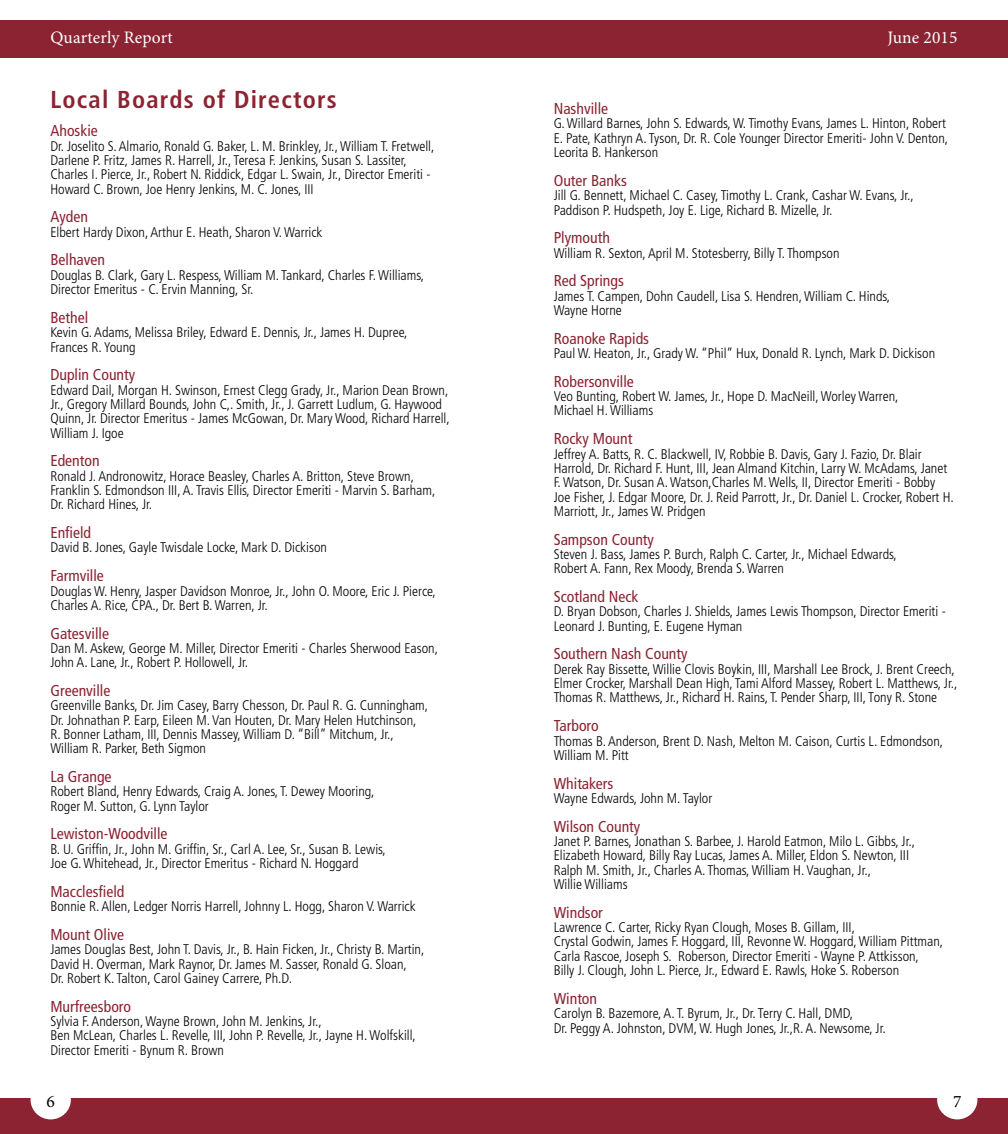
<style>
.page{position:relative;width:1008px;height:1134px;background:#fff}
.page>*{position:absolute;margin:0;border:0;box-sizing:border-box;transform-origin:0 0}
.t1{font:700 condensed 24.5px "Frutiger LT Std";letter-spacing:.05em;color:#8b2332}
.t2{font:17.5px "Minion Pro";letter-spacing:.01em;color:#fff}
.t3{font:17.5px "Minion Pro";color:#000}
.t4{font:condensed 15.75px "Frutiger LT Std";color:#8b2332}
.t5{font:300 condensed 14px/14.3px "Frutiger LT Std";color:#000}
</style>
<div class="page">
<div style="left:0;top:20px;width:1008px;height:37px;background:#8b2332"></div>
<div style="left:0;top:1099px;width:1008px;height:35px;background:#8b2332"></div>
<div style="left:31px;top:1080px;width:40px;height:39px;background:#fff;border-radius:50%"></div>
<div style="left:937px;top:1080px;width:40px;height:39px;background:#fff;border-radius:50%"></div>
<p class="t2" style="left:50px;top:26px;width:124px">Quarterly Report</p>
<p class="t2" style="left:887px;top:26px;width:72px">June 2015</p>
<h1 class="t1" style="left:50px;top:85px;width:288px">Local Boards of Directors</h1>
<p class="t4" style="left:50px;top:122px;width:49px">Ahoskie</p>
<p class="t5" style="left:50px;top:139px;width:386px">Dr. Joselito S. Almario, Ronald G. Baker, L. M. Brinkley, Jr., William T. Fretwell, Darlene P. Fritz, James R. Harrell, Jr., Teresa F. Jenkins, Susan S. Lassiter, Charles I. Pierce, Jr., Robert N. Riddick, Edgar L. Swain, Jr., Director Emeriti - Howard C. Brown, Joe Henry Jenkins, M. C. Jones, III</p>
<p class="t4" style="left:50px;top:208px;width:39px">Ayden</p>
<p class="t5" style="left:50px;top:225px;width:274px">Elbert Hardy Dixon, Arthur E. Heath, Sharon V. Warrick</p>
<p class="t4" style="left:50px;top:251px;width:56px">Belhaven</p>
<p class="t5" style="left:50px;top:268px;width:375px">Douglas B. Clark, Gary L. Respess, William M. Tankard, Charles F. Williams,<br>Director Emeritus - C. Ervin Manning, Sr.</p>
<p class="t4" style="left:50px;top:308px;width:39px">Bethel</p>
<p class="t5" style="left:50px;top:325px;width:359px">Kevin G. Adams, Melissa Briley, Edward E. Dennis, Jr., James H. Dupree,<br>Frances R. Young</p>
<p class="t4" style="left:50px;top:366px;width:86px">Duplin County</p>
<p class="t5" style="left:50px;top:383px;width:401px">Edward Dail, Morgan H. Swinson, Ernest Clegg Grady, Jr., Marion Dean Brown, Jr., Gregory Millard Bounds, John C,. Smith, Jr., J. Garrett Ludlum, G. Haywood Quinn, Jr. Director Emeritus - James McGowan, Dr. Mary Wood, Richard Harrell, William J. Igoe</p>
<p class="t4" style="left:50px;top:452px;width:51px">Edenton</p>
<p class="t5" style="left:50px;top:469px;width:386px">Ronald J. Andronowitz, Horace Beasley, Charles A. Britton, Steve Brown,<br>Franklin S. Edmondson III, A. Travis Ellis, Director Emeriti - Marvin S. Barham,<br>Dr. Richard Hines, Jr.</p>
<p class="t4" style="left:50px;top:523px;width:42px">Enfield</p>
<p class="t5" style="left:50px;top:541px;width:278px">David B. Jones, Gayle Twisdale Locke, Mark D. Dickison</p>
<p class="t4" style="left:50px;top:567px;width:55px">Farmville</p>
<p class="t5" style="left:50px;top:584px;width:387px">Douglas W. Henry, Jasper Davidson Monroe, Jr., John O. Moore, Eric J. Pierce,<br>Charles A. Rice, CPA., Dr. Bert B. Warren, Jr.</p>
<p class="t4" style="left:50px;top:624px;width:60px">Gatesville</p>
<p class="t5" style="left:50px;top:641px;width:389px">Dan M. Askew, George M. Miller, Director Emeriti - Charles Sherwood Eason,<br>John A. Lane, Jr., Robert P. Hollowell, Jr.</p>
<p class="t4" style="left:50px;top:681px;width:62px">Greenville</p>
<p class="t5" style="left:50px;top:699px;width:379px">Greenville Banks, Dr. Jim Casey, Barry Chesson, Dr. Paul R. G. Cunningham, Dr. Johnathan P. Earp, Eileen M. Van Houten, Dr. Mary Helen Hutchinson, R. Bonner Latham, III, Dennis Massey, William D. “Bill” Mitchum, Jr., William R. Parker, Beth Sigmon</p>
<p class="t4" style="left:50px;top:767px;width:63px">La Grange</p>
<p class="t5" style="left:50px;top:785px;width:326px">Robert Bland, Henry Edwards, Craig A. Jones, T. Dewey Mooring,<br>Roger M. Sutton, G. Lynn Taylor</p>
<p class="t4" style="left:50px;top:825px;width:119px">Lewiston-Woodville</p>
<p class="t5" style="left:50px;top:842px;width:337px">B. U. Griffin, Jr., John M. Griffin, Sr., Carl A. Lee, Sr., Susan B. Lewis,<br>Joe G. Whitehead, Jr., Director Emeritus - Richard N. Hoggard</p>
<p class="t4" style="left:50px;top:882px;width:76px">Macclesfield</p>
<p class="t5" style="left:50px;top:899px;width:367px">Bonnie R. Allen, Ledger Norris Harrell, Johnny L. Hogg, Sharon V. Warrick</p>
<p class="t4" style="left:50px;top:925px;width:75px">Mount Olive</p>
<p class="t5" style="left:50px;top:942px;width:376px">James Douglas Best, John T. Davis, Jr., B. Hain Ficken, Jr., Christy B. Martin,<br>David H. Overman, Mark Raynor, Dr. James M. Sasser, Ronald G. Sloan,<br>Dr. Robert K. Talton, Carol Gainey Carrere, Ph.D.</p>
<p class="t4" style="left:50px;top:997px;width:82px">Murfreesboro</p>
<p class="t5" style="left:50px;top:1014px;width:367px">Sylvia F. Anderson, Wayne Brown, John M. Jenkins, Jr.,<br>Ben McLean, Charles L. Revelle, III, John P. Revelle, Jr., Jayne H. Wolfskill,<br>Director Emeriti - Bynum R. Brown</p>
<p class="t4" style="left:554px;top:99px;width:56px">Nashville</p>
<p class="t5" style="left:554px;top:117px;width:396px">G. Willard Barnes, John S. Edwards, W. Timothy Evans, James L. Hinton, Robert<br>E. Pate, Kathryn A. Tyson, Dr. R. Cole Younger Director Emeriti- John V. Denton,<br>Leorita B. Hankerson</p>
<p class="t4" style="left:554px;top:171px;width:75px">Outer Banks</p>
<p class="t5" style="left:554px;top:188px;width:362px">Jill G. Bennett, Michael C. Casey, Timothy L. Crank, Cashar W. Evans, Jr.,<br>Paddison P. Hudspeth, Joy E. Lige, Richard B. Mizelle, Jr.</p>
<p class="t4" style="left:554px;top:229px;width:58px">Plymouth</p>
<p class="t5" style="left:554px;top:246px;width:287px">William R. Sexton, April M. Stotesberry, Billy T. Thompson</p>
<p class="t4" style="left:554px;top:272px;width:72px">Red Springs</p>
<p class="t5" style="left:554px;top:289px;width:338px">James T. Campen, Dohn Caudell, Lisa S. Hendren, William C. Hinds,<br>Wayne Horne</p>
<p class="t4" style="left:554px;top:329px;width:97px">Roanoke Rapids</p>
<p class="t5" style="left:554px;top:346px;width:383px">Paul W. Heaton, Jr., Grady W. “Phil” Hux, Donald R. Lynch, Mark D. Dickison</p>
<p class="t4" style="left:554px;top:372px;width:82px">Robersonville</p>
<p class="t5" style="left:554px;top:389px;width:346px">Veo Bunting, Robert W. James, Jr., Hope D. MacNeill, Worley Warren,<br>Michael H. Williams</p>
<p class="t4" style="left:554px;top:430px;width:80px">Rocky Mount</p>
<p class="t5" style="left:554px;top:447px;width:402px">Jeffrey A. Batts, R. C. Blackwell, IV, Robbie B. Davis, Gary J. Fazio, Dr. Blair Harrold, Dr. Richard F. Hunt, III, Jean Almand Kitchin, Larry W. McAdams, Janet F. Watson, Dr. Susan A. Watson,Charles M. Wells, II, Director Emeriti - Bobby Joe Fisher, J. Edgar Moore, Dr. J. Reid Parrott, Jr., Dr. Daniel L. Crocker, Robert H.<br>Marriott, Jr., James W. Pridgen</p>
<p class="t4" style="left:554px;top:530px;width:102px">Sampson County</p>
<p class="t5" style="left:554px;top:547px;width:345px">Steven J. Bass, James P. Burch, Ralph C. Carter, Jr., Michael Edwards,<br>Robert A. Fann, Rex Moody, Brenda S. Warren</p>
<p class="t4" style="left:554px;top:587px;width:86px">Scotland Neck</p>
<p class="t5" style="left:554px;top:605px;width:394px">D. Bryan Dobson, Charles J. Shields, James Lewis Thompson, Director Emeriti -<br>Leonard J. Bunting, E. Eugene Hyman</p>
<p class="t4" style="left:554px;top:645px;width:135px">Southern Nash County</p>
<p class="t5" style="left:554px;top:662px;width:405px">Derek Ray Bissette, Willie Clovis Boykin, III, Marshall Lee Brock, J. Brent Creech,<br>Elmer Crocker, Marshall Dean High, Tami Alford Massey, Robert L. Matthews, Jr.,<br>Thomas R. Matthews, Jr., Richard H. Rains, T. Pender Sharp, III, Tony R. Stone</p>
<p class="t4" style="left:554px;top:717px;width:47px">Tarboro</p>
<p class="t5" style="left:554px;top:734px;width:391px">Thomas B. Anderson, Brent D. Nash, Melton M. Caison, Curtis L. Edmondson,<br>William M. Pitt</p>
<p class="t4" style="left:554px;top:774px;width:61px">Whitakers</p>
<p class="t5" style="left:554px;top:791px;width:160px">Wayne Edwards, John M. Taylor</p>
<p class="t4" style="left:554px;top:817px;width:88px">Wilson County</p>
<p class="t5" style="left:554px;top:834px;width:363px">Janet P. Barnes, Jonathan S. Barbee, J. Harold Eatmon, Milo L. Gibbs, Jr., Elizabeth Howard, Billy Ray Lucas, James A. Miller, Eldon S. Newton, III Ralph M. Smith, Jr., Charles A. Thomas, William H. Vaughan, Jr.,<br>Willie Williams</p>
<p class="t4" style="left:554px;top:903px;width:51px">Windsor</p>
<p class="t5" style="left:554px;top:920px;width:391px">Lawrence C. Carter, Ricky Ryan Clough, Moses B. Gillam, III,<br>Crystal Godwin, James F. Hoggard, III, Revonne W. Hoggard, William Pittman, Carla Rascoe, Joseph S. Roberson, Director Emeriti - Wayne P. Attkisson, Billy J. Clough, John L. Pierce, Jr., Edward E. Rawls, Hoke S. Roberson</p>
<p class="t4" style="left:554px;top:989px;width:45px">Winton</p>
<p class="t5" style="left:554px;top:1006px;width:334px">Carolyn B. Bazemore, A. T. Byrum, Jr., Dr. Terry C. Hall, DMD,<br>Dr. Peggy A. Johnston, DVM, W. Hugh Jones, Jr.,R. A. Newsome, Jr.</p>
<p class="t3" style="left:47px;top:1090px;width:10px">6</p>
<p class="t3" style="left:953px;top:1090px;width:10px">7</p>
</div>
